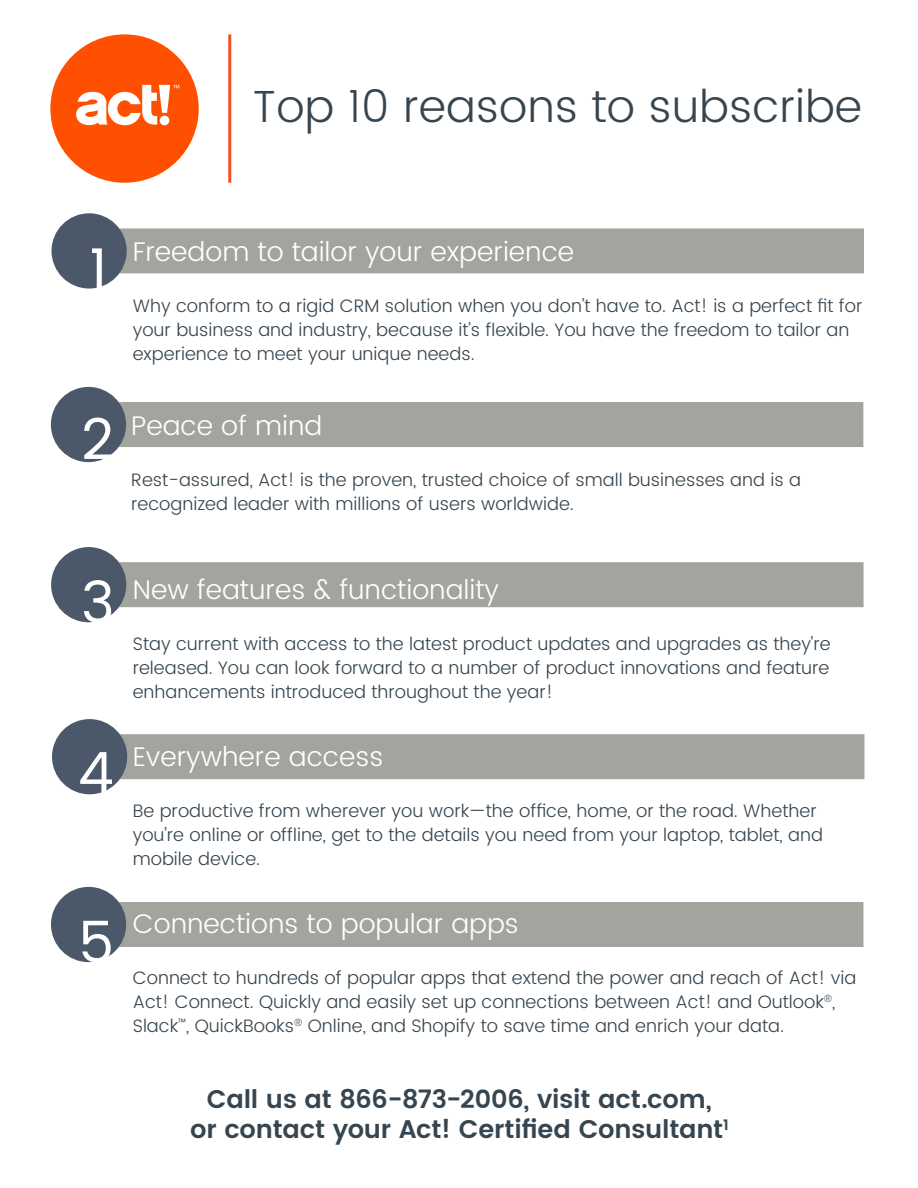
<style>
.page{position:relative;width:918px;height:1188px;background:#fff}
.page>*{position:absolute;margin:0;border:0;box-sizing:border-box;transform-origin:0 0}
.t1{font:57px "Poppins";color:#fff}
.Body_Copy{font:300 45px "Poppins";color:#36454f}
.t2{font:300 27px "Poppins";color:#fff}
.body_copy{font:600 25.5px/30.6px "Poppins";letter-spacing:-.005em;color:#36454f;text-align:center}
.t3{font:300 18px/24px "Poppins";color:#36454f}
</style>
<div class="page">
<div style="left:117px;top:402px;width:746px;height:45px;background:#a4a49e"></div>
<div style="left:51px;top:387px;width:75px;height:75px;background:#4a5869;border-radius:50%"></div>
<div style="left:118px;top:228px;width:746px;height:45px;background:#a4a49e"></div>
<div style="left:52px;top:213px;width:75px;height:76px;background:#4a5869;border-radius:50%"></div>
<div style="left:117px;top:902px;width:746px;height:45px;background:#a4a49e"></div>
<div style="left:51px;top:887px;width:75px;height:75px;background:#4a5869;border-radius:50%"></div>
<div style="left:118px;top:734px;width:746px;height:45px;background:#a4a49e"></div>
<div style="left:52px;top:719px;width:75px;height:75px;background:#4a5869;border-radius:50%"></div>
<div style="left:117px;top:562px;width:747px;height:45px;background:#a4a49e"></div>
<div style="left:51px;top:547px;width:75px;height:75px;background:#4a5869;border-radius:50%"></div>
<hr style="left:228px;top:34px;width:3px;height:149px;background:#f15122">
<svg style="left:50px;top:34px;width:149px;height:149px"></svg>
<p class="Body_Copy" style="left:253px;top:74px;width:611px">Top 10 reasons to subscribe</p>
<p class="t1" style="left:89px;top:228px;width:20px">1</p>
<p class="t1" style="left:81px;top:398px;width:35px">2</p>
<p class="t2" style="left:133px;top:232px;width:443px">Freedom to tailor your experience</p>
<p class="t3" style="left:133px;top:294px;width:731px">Why conform to a rigid CRM solution when you don’t have to. Act! is a perfect fit for your business and industry, because it’s flexible. You have the freedom to tailor an experience to meet your unique needs.</p>
<p class="t2" style="left:131px;top:406px;width:193px">Peace of mind</p>
<p class="t3" style="left:131px;top:468px;width:671px">Rest-assured, Act! is the proven, trusted choice of small businesses and is a recognized leader with millions of users worldwide.</p>
<p class="t1" style="left:81px;top:561px;width:35px">3</p>
<p class="t1" style="left:78px;top:732px;width:38px">4</p>
<p class="t1" style="left:78px;top:901px;width:38px">5</p>
<p class="t2" style="left:133px;top:571px;width:368px">New features &amp; functionality</p>
<p class="t3" style="left:133px;top:633px;width:699px;text-align:justify">Stay current with access to the latest product updates and upgrades as they’re released. You can look forward to a number of product innovations and feature enhancements introduced throughout the year!</p>
<p class="t2" style="left:133px;top:737px;width:252px">Everywhere access</p>
<p class="t3" style="left:133px;top:799px;width:692px">Be productive from wherever you work—the office, home, or the road. Whether you’re online or offline, get to the details you need from your laptop, tablet, and mobile device.</p>
<p class="t2" style="left:133px;top:905px;width:388px">Connections to popular apps</p>
<p class="t3" style="left:133px;top:967px;width:725px">Connect to hundreds of popular apps that extend the power and reach of Act! via<br>Act! Connect. Quickly and easily set up connections between Act! and Outlook<sup>®</sup>,<br>Slack<sup>™</sup>, QuickBooks<sup>®</sup> Online, and Shopify to save time and enrich your data.</p>
<p class="body_copy" style="left:190px;top:1084px;width:540px">Call us at 866-873-2006, visit act.com,<br>or contact your Act! Certified Consultant<sup>1</sup></p>
</div>
